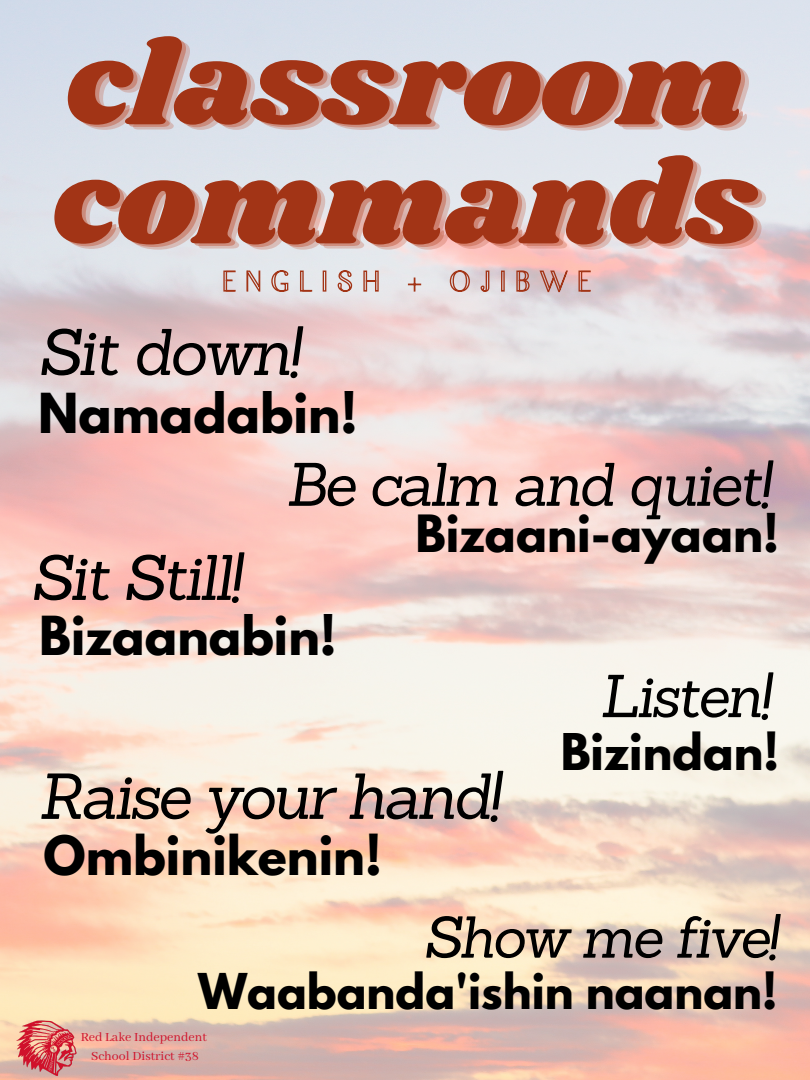
<style>
.page{position:relative;width:810px;height:1080px;background:#fff}
.page>*{position:absolute;margin:0;border:0;box-sizing:border-box;transform-origin:0 0}
.t1{font:119.25px "Shrikhand";color:#a23416}
.t2{font:italic 64.19px "Sanchez";letter-spacing:-.05em;color:#000}
.t3{font:italic 63.25px "Sanchez";letter-spacing:-.05em;color:#000}
.t4{font:italic 62.69px "Sanchez";letter-spacing:-.05em;color:#000}
.t5{font:italic 59.81px "Sanchez";letter-spacing:-.05em;color:#000}
.t6{font:italic 58.94px "Sanchez";letter-spacing:-.05em;color:#000}
.t7{font:italic 57.5px "Sanchez";letter-spacing:-.05em;color:#000}
.t8{font:700 48.81px "League Spartan";color:#000}
.t9{font:700 48.12px "League Spartan";color:#000}
.t10{font:700 47.69px "League Spartan";color:#000}
.t11{font:700 45.5px "League Spartan";color:#000}
.t12{font:700 44.88px "League Spartan";color:#000}
.t13{font:700 43.75px "League Spartan";color:#000}
.t14{font:13.81px "Abhaya Libre";color:#d0112a}
</style>
<div class="page">
<svg style="left:223px;top:268px;width:368px;height:25px;background:#d7c0be"></svg>
<img style="left:13px;top:1015px;width:68px;height:65px">
<p class="t1" style="left:66px;top:2px;width:680px">classroom</p>
<p class="t1" style="left:52px;top:121px;width:707px">commands</p>
<p class="t2" style="left:38px;top:311px;width:263px">Sit down!</p>
<p class="t8" style="left:38px;top:389px;width:321px">Namadabin!</p>
<p class="t5" style="left:286px;top:446px;width:486px">Be calm and quiet!</p>
<p class="t11" style="left:415px;top:511px;width:365px">Bizaani-ayaan!</p>
<p class="t4" style="left:31px;top:537px;width:211px">Sit Still!</p>
<p class="t10" style="left:39px;top:612px;width:299px">Bizaanabin!</p>
<p class="t3" style="left:38px;top:755px;width:463px">Raise your hand!</p>
<p class="t9" style="left:44px;top:832px;width:340px">Ombinikenin!</p>
<p class="t6" style="left:600px;top:658px;width:172px">Listen!</p>
<p class="t12" style="left:561px;top:730px;width:220px">Bizindan!</p>
<p class="t7" style="left:423px;top:900px;width:356px">Show me five!</p>
<p class="t13" style="left:198px;top:970px;width:581px">Waabanda'ishin naanan!</p>
<p class="t14" style="left:81px;top:1029px;width:128px">Red Lake Independent</p>
<p class="t14" style="left:91px;top:1049px;width:110px">School District #38</p>
</div>
